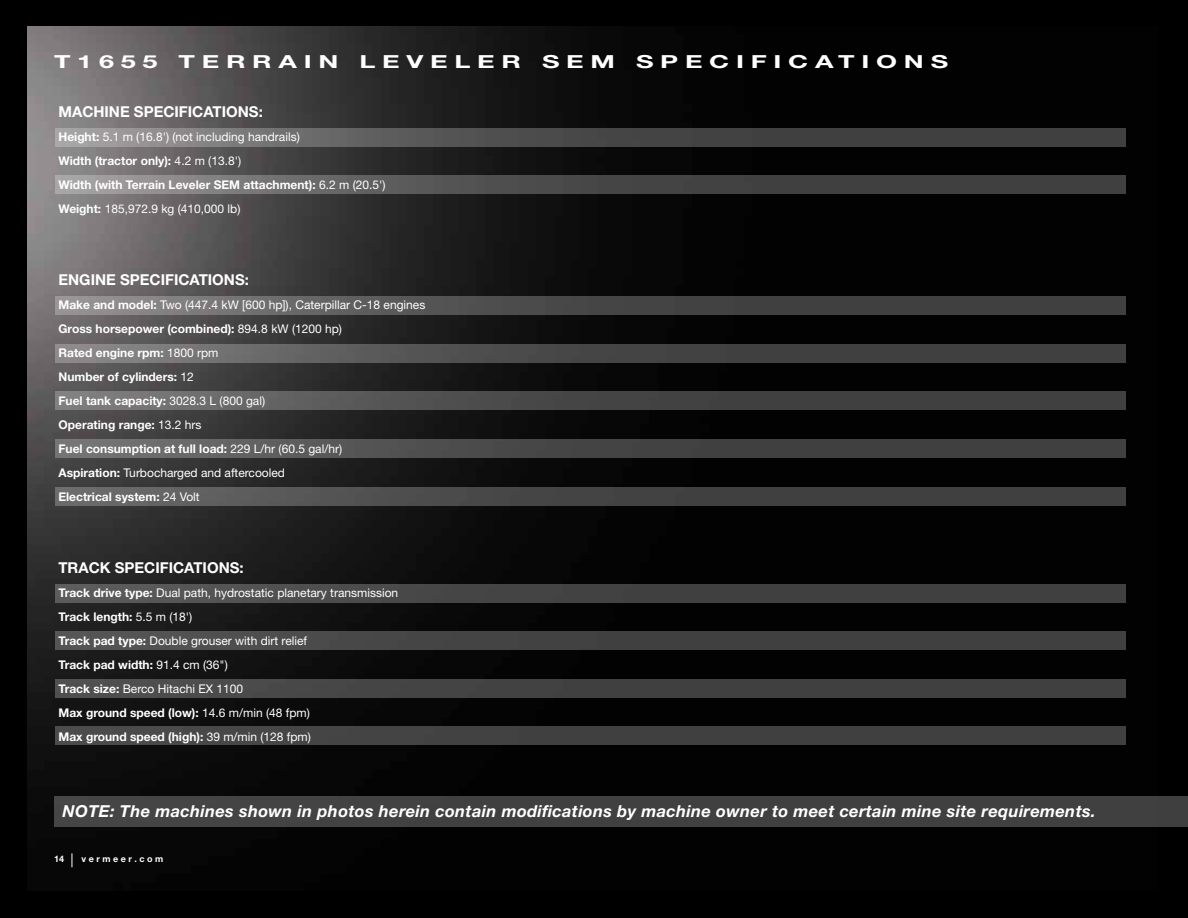
<style>
.page{position:relative;width:1188px;height:918px;background:#000}
.page>*{position:absolute;margin:0;border:0;box-sizing:border-box;transform-origin:0 0}
.t1{font:700 18px "Helvetica Neue";letter-spacing:.25em;color:#fff;scale:1.5 1}
.t2{font:italic 700 16.5px "Helvetica Neue";letter-spacing:.02em;color:#fff}
.t3{font:700 15px "Helvetica Neue";color:#fff}
.t4{font:12px/24px "Helvetica Neue";color:#fff}
.t5{font:700 12px/24px "Helvetica Neue";color:#fff}
.t6{font:700 9px "Helvetica Neue";color:#fff}
.s1{font-weight:700}
.s2{font-weight:400}
</style>
<div class="page">
<img style="left:27px;top:27px;width:1099px;height:841px">
<svg style="left:55px;top:128px;width:1070px;height:19px;fill:#474747"></svg>
<svg style="left:55px;top:176px;width:1070px;height:18px;fill:#474747"></svg>
<svg style="left:55px;top:297px;width:1070px;height:18px;fill:#454545"></svg>
<div style="left:55px;top:584px;width:1070px;height:18px;background:linear-gradient(to right,#555,#393939)"></div>
<svg style="left:55px;top:344px;width:1070px;height:19px;fill:#454545"></svg>
<div style="left:55px;top:632px;width:1070px;height:18px;background:linear-gradient(to right,#505050,#3b3b3b)"></div>
<svg style="left:55px;top:392px;width:1070px;height:18px;fill:#454545"></svg>
<div style="left:55px;top:679px;width:1070px;height:18px;background:linear-gradient(to right,#4c4c4c,#3c3c3c)"></div>
<div style="left:55px;top:439px;width:1070px;height:19px;background:linear-gradient(to right,#686868,#333)"></div>
<div style="left:55px;top:727px;width:1070px;height:18px;background:#404040"></div>
<div style="left:55px;top:487px;width:1070px;height:18px;background:linear-gradient(to right,#616161,#353535)"></div>
<svg style="left:72px;top:853px;width:1px;height:14px"></svg>
<div style="left:54px;top:796px;width:1134px;height:31px;background:#404040"></div>
<h1 class="t1" style="left:54px;top:51px;width:596px">T1655 Terrain Level er SEM Specificat ions</h1>
<p class="t3" style="left:58px;top:103px;width:206px">Machine Specifications:</p>
<p class="t4" style="left:58px;top:125px;width:329px"><span class="s1">Height:</span> 5.1 m (16.8') (not including handrails)<br><span class="s1">Width (tractor only):</span> 4.2 m (13.8')<br><span class="s1">Width (with Terrain Leveler SEM attachment):</span> 6.2 m (20.5')<br><span class="s1">Weight:</span> 185,972.9 kg (410,000 lb)</p>
<p class="t3" style="left:58px;top:271px;width:192px">Engine Specifications:</p>
<p class="t5" style="left:58px;top:293px;width:368px">Make and model: <span class="s2">Two (447.4 kW [600 hp]), Caterpillar C-18 engines </span>Gross horsepower (combined): <span class="s2">894.8 kW (1200 hp)<br></span>Rated engine rpm: <span class="s2">1800 rpm<br></span>Number of cylinders: <span class="s2">12<br></span>Fuel tank capacity: <span class="s2">3028.3 L (800 gal)<br></span>Operating range: <span class="s2">13.2 hrs<br></span>Fuel consumption at full load: <span class="s2">229 L/hr (60.5 gal/hr)<br></span>Aspiration: <span class="s2">Turbocharged and aftercooled<br></span>Electrical system: <span class="s2">24 Volt</span></p>
<p class="t3" style="left:58px;top:559px;width:187px">Track Specifications:</p>
<p class="t4" style="left:58px;top:581px;width:341px"><span class="s1">Track drive type:</span> Dual path, hydrostatic planetary transmission <span class="s1">Track length:</span> 5.5 m (18')<br><span class="s1">Track pad type:</span> Double grouser with dirt relief<br><span class="s1">Track pad width:</span> 91.4 cm (36")<br><span class="s1">Track size:</span> Berco Hitachi EX 1100<br><span class="s1">Max ground speed (low):</span> 14.6 m/min (48 fpm)<br><span class="s1">Max ground speed (high):</span> 39 m/min (128 fpm)</p>
<h2 class="t2" style="left:63px;top:801px;width:1034px">NOTE: The machines shown in photos herein contain modifications by machine owner to meet certain mine site requirements.</h2>
<p class="t6" style="left:54px;top:853px;width:12px">14</p>
<p class="t6" style="left:82px;top:853px;width:83px">v e r m e e r . c o m</p>
</div>
